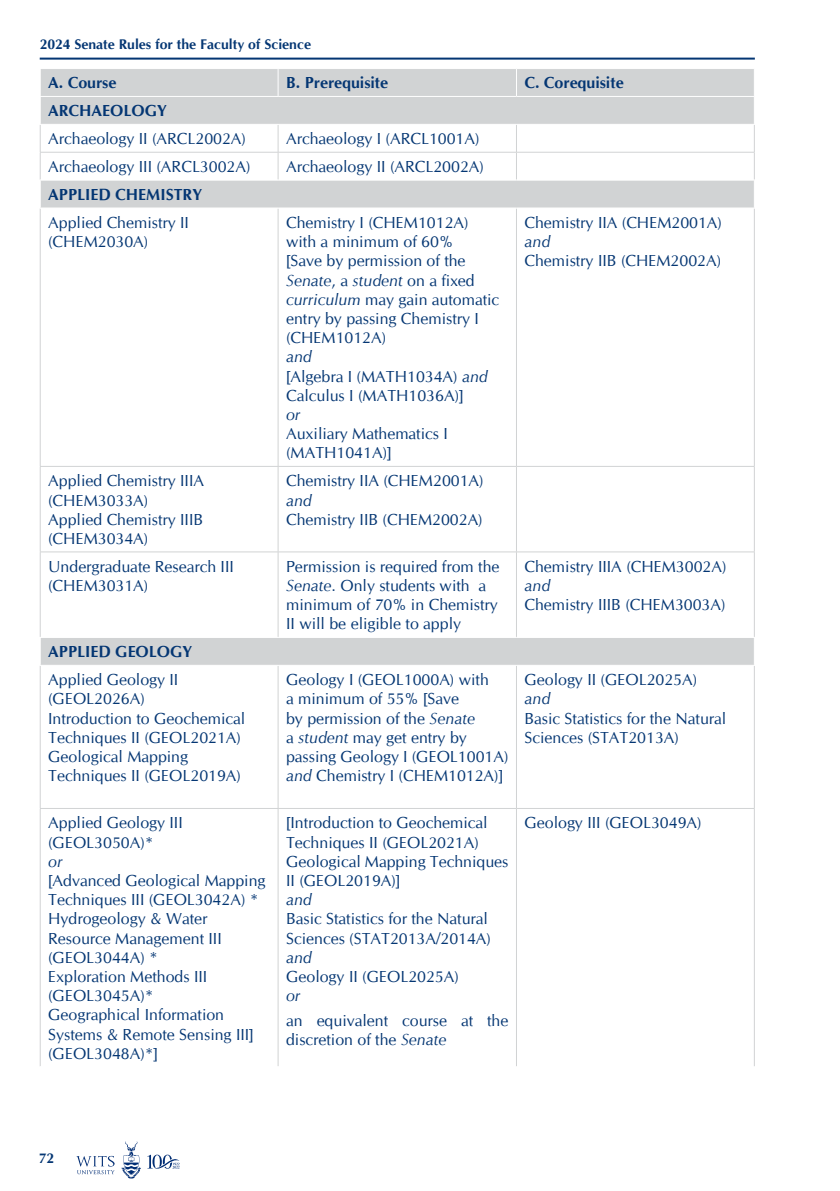
<style>
.page{position:relative;width:840px;height:1191px;background:#fff}
.page>*{position:absolute;margin:0;border:0;box-sizing:border-box;transform-origin:0 0}
.t1{font:16px/19.2px "CG Omega";color:#043673}
.t2{font:700 16px "CG Omega";color:#043673}
.t3{font:italic 16px "CG Omega";color:#043673}
.t4{font:700 14px "CG Omega";color:#043673}
.s1{font-style:italic}
</style>
<div class="page">
<hr style="left:40px;top:58px;width:714px;height:2px;background:#043673">
<svg style="left:147px;top:1154px;width:32px;height:15px"></svg>
<svg style="left:76px;top:1155px;width:38px;height:19px"></svg>
<svg style="left:121px;top:1141px;width:20px;height:37px"></svg>
<svg style="left:41px;top:69px;width:712px;height:596px"></svg>
<svg style="left:277px;top:69px;width:1px;height:27px"></svg>
<svg style="left:515px;top:69px;width:1px;height:27px"></svg>
<hr style="left:40px;top:152px;width:238px;height:1px;background:#d1d3d4">
<hr style="left:278px;top:152px;width:238px;height:1px;background:#d1d3d4">
<svg style="left:277px;top:125px;width:1px;height:55px"></svg>
<hr style="left:516px;top:152px;width:238px;height:1px;background:#d1d3d4">
<svg style="left:516px;top:125px;width:1px;height:55px"></svg>
<hr style="left:277px;top:208px;width:1px;height:258px;background:#d1d3d4">
<hr style="left:516px;top:208px;width:1px;height:258px;background:#d1d3d4">
<hr style="left:40px;top:466px;width:238px;height:1px;background:#d1d3d4">
<hr style="left:278px;top:466px;width:238px;height:1px;background:#d1d3d4">
<hr style="left:277px;top:466px;width:1px;height:85px;background:#d1d3d4">
<hr style="left:516px;top:466px;width:238px;height:1px;background:#d1d3d4">
<hr style="left:516px;top:466px;width:1px;height:85px;background:#d1d3d4">
<hr style="left:40px;top:551px;width:238px;height:1px;background:#d1d3d4">
<hr style="left:278px;top:551px;width:238px;height:1px;background:#d1d3d4">
<hr style="left:277px;top:552px;width:1px;height:85px;background:#d1d3d4">
<hr style="left:516px;top:551px;width:238px;height:1px;background:#d1d3d4">
<hr style="left:516px;top:552px;width:1px;height:85px;background:#d1d3d4">
<hr style="left:277px;top:666px;width:1px;height:142px;background:#d1d3d4">
<hr style="left:516px;top:666px;width:1px;height:142px;background:#d1d3d4">
<hr style="left:40px;top:808px;width:238px;height:1px;background:#d1d3d4">
<hr style="left:278px;top:808px;width:238px;height:1px;background:#d1d3d4">
<hr style="left:277px;top:808px;width:1px;height:258px;background:#d1d3d4">
<hr style="left:516px;top:808px;width:238px;height:1px;background:#d1d3d4">
<hr style="left:516px;top:808px;width:1px;height:258px;background:#d1d3d4">
<hr style="left:40px;top:208px;width:1px;height:258px;background:#d1d3d4">
<hr style="left:753px;top:208px;width:1px;height:258px;background:#d1d3d4">
<hr style="left:40px;top:466px;width:1px;height:85px;background:#d1d3d4">
<hr style="left:753px;top:466px;width:1px;height:85px;background:#d1d3d4">
<hr style="left:40px;top:552px;width:1px;height:85px;background:#d1d3d4">
<hr style="left:753px;top:552px;width:1px;height:85px;background:#d1d3d4">
<hr style="left:40px;top:666px;width:1px;height:142px;background:#d1d3d4">
<hr style="left:753px;top:666px;width:1px;height:142px;background:#d1d3d4">
<hr style="left:40px;top:808px;width:1px;height:258px;background:#d1d3d4">
<hr style="left:753px;top:808px;width:1px;height:258px;background:#d1d3d4">
<hr style="left:40px;top:96px;width:238px;height:1px;background:#fff">
<hr style="left:278px;top:96px;width:238px;height:1px;background:#fff">
<hr style="left:516px;top:96px;width:238px;height:1px;background:#fff">
<hr style="left:40px;top:124px;width:238px;height:1px;background:#fff">
<hr style="left:278px;top:124px;width:238px;height:1px;background:#fff">
<hr style="left:516px;top:124px;width:238px;height:1px;background:#fff">
<hr style="left:40px;top:180px;width:238px;height:1px;background:#fff">
<svg style="left:40px;top:69px;width:1px;height:111px"></svg>
<hr style="left:278px;top:180px;width:238px;height:1px;background:#fff">
<hr style="left:516px;top:180px;width:238px;height:1px;background:#fff">
<svg style="left:753px;top:69px;width:1px;height:138px"></svg>
<hr style="left:40px;top:207px;width:238px;height:1px;background:#fff">
<hr style="left:278px;top:207px;width:238px;height:1px;background:#fff">
<hr style="left:516px;top:207px;width:238px;height:1px;background:#fff">
<hr style="left:40px;top:637px;width:238px;height:1px;background:#fff">
<hr style="left:278px;top:637px;width:238px;height:1px;background:#fff">
<hr style="left:516px;top:637px;width:238px;height:1px;background:#fff">
<svg style="left:753px;top:638px;width:1px;height:27px"></svg>
<p class="t4" style="left:40px;top:35px;width:272px">2024 Senate Rules for the Faculty of Science</p>
<p class="t2" style="left:48px;top:73px;width:70px">A. Course</p>
<p class="t2" style="left:286px;top:73px;width:104px">B. Prerequisite</p>
<p class="t2" style="left:524px;top:73px;width:101px">C. Corequisite</p>
<p class="t2" style="left:48px;top:101px;width:120px">ARCHAEOLOGY</p>
<p class="t1" style="left:48px;top:129px;width:199px">Archaeology II (ARCL2002A)</p>
<p class="t1" style="left:286px;top:129px;width:195px">Archaeology I (ARCL1001A)</p>
<p class="t1" style="left:48px;top:157px;width:203px">Archaeology III (ARCL3002A)</p>
<p class="t1" style="left:286px;top:157px;width:199px">Archaeology II (ARCL2002A)</p>
<p class="t2" style="left:48px;top:184px;width:155px">APPLIED CHEMISTRY</p>
<p class="t1" style="left:48px;top:213px;width:142px">Applied Chemistry II (CHEM2030A)</p>
<p class="t1" style="left:286px;top:213px;width:214px">Chemistry I (CHEM1012A) with a minimum of 60%<br>[Save by permission of the<br><span class="s1">Senate</span>, a <span class="s1">student</span> on a fixed <span class="s1">curriculum</span> may gain automatic entry by passing Chemistry I (CHEM1012A)</p>
<p class="t1" style="left:286px;top:347px;width:203px"><span class="s1">and<br></span>[Algebra I (MATH1034A) <span class="s1">and<br></span>Calculus I (MATH1036A)]</p>
<p class="t3" style="left:286px;top:405px;width:16px">or</p>
<p class="t1" style="left:286px;top:424px;width:163px">Auxiliary Mathematics I (MATH1041A)]</p>
<p class="t1" style="left:524px;top:213px;width:199px">Chemistry IIA (CHEM2001A)</p>
<p class="t3" style="left:524px;top:232px;width:27px">and</p>
<p class="t1" style="left:524px;top:251px;width:198px">Chemistry IIB (CHEM2002A)</p>
<p class="t1" style="left:48px;top:471px;width:157px">Applied Chemistry IIIA (CHEM3033A)<br>Applied Chemistry IIIB (CHEM3034A)</p>
<p class="t1" style="left:286px;top:471px;width:199px">Chemistry IIA (CHEM2001A)</p>
<p class="t3" style="left:286px;top:490px;width:27px">and</p>
<p class="t1" style="left:286px;top:510px;width:198px">Chemistry IIB (CHEM2002A)</p>
<p class="t1" style="left:48px;top:557px;width:187px">Undergraduate Research III (CHEM3031A)</p>
<p class="t1" style="left:286px;top:557px;width:215px">Permission is required from the<br><span class="s1">Senate</span>. Only students with a minimum of 70% in Chemistry<br>II will be eligible to apply</p>
<p class="t1" style="left:524px;top:557px;width:203px">Chemistry IIIA (CHEM3002A)</p>
<p class="t3" style="left:524px;top:576px;width:27px">and</p>
<p class="t1" style="left:524px;top:595px;width:202px">Chemistry IIIB (CHEM3003A)</p>
<p class="t2" style="left:48px;top:642px;width:145px">APPLIED GEOLOGY</p>
<p class="t1" style="left:48px;top:670px;width:198px">Applied Geology II (GEOL2026A)<br>Introduction to Geochemical<br>Techniques II (GEOL2021A)<br>Geological Mapping<br>Techniques II (GEOL2019A)</p>
<p class="t1" style="left:286px;top:670px;width:224px">Geology I (GEOL1000A) with<br>a minimum of 55% [Save<br>by permission of the <span class="s1">Senate<br></span>a <span class="s1">student</span> may get entry by passing Geology I (GEOL1001A) <span class="s1">and</span> Chemistry I (CHEM1012A)]</p>
<p class="t1" style="left:524px;top:670px;width:174px">Geology II (GEOL2025A)</p>
<p class="t3" style="left:524px;top:689px;width:27px">and</p>
<p class="t1" style="left:524px;top:709px;width:203px">Basic Statistics for the Natural<br>Sciences (STAT2013A)</p>
<p class="t1" style="left:48px;top:813px;width:136px">Applied Geology III (GEOL3050A)*</p>
<p class="t3" style="left:48px;top:851px;width:16px">or</p>
<p class="t1" style="left:48px;top:871px;width:219px">[Advanced Geological Mapping<br>Techniques III (GEOL3042A) *<br>Hydrogeology &amp; Water<br>Resource Management III (GEOL3044A) *<br>Exploration Methods III (GEOL3045A)*<br>Geographical Information<br>Systems &amp; Remote Sensing III] (GEOL3048A)*]</p>
<p class="t1" style="left:286px;top:813px;width:224px">[Introduction to Geochemical<br>Techniques II (GEOL2021A)<br>Geological Mapping Techniques<br>II (GEOL2019A)]</p>
<p class="t3" style="left:286px;top:890px;width:27px">and</p>
<p class="t1" style="left:286px;top:909px;width:206px">Basic Statistics for the Natural<br>Sciences (STAT2013A/2014A)</p>
<p class="t3" style="left:286px;top:947px;width:27px">and</p>
<p class="t1" style="left:286px;top:967px;width:174px">Geology II (GEOL2025A)</p>
<p class="t3" style="left:286px;top:986px;width:16px">or</p>
<p class="t1" style="left:286px;top:1011px;width:224px">an equivalent course at the discretion of the <span class="s1">Senate</span></p>
<p class="t1" style="left:524px;top:813px;width:178px">Geology III (GEOL3049A)</p>
<p class="t4" style="left:39px;top:1149px;width:17px">72</p>
</div>
